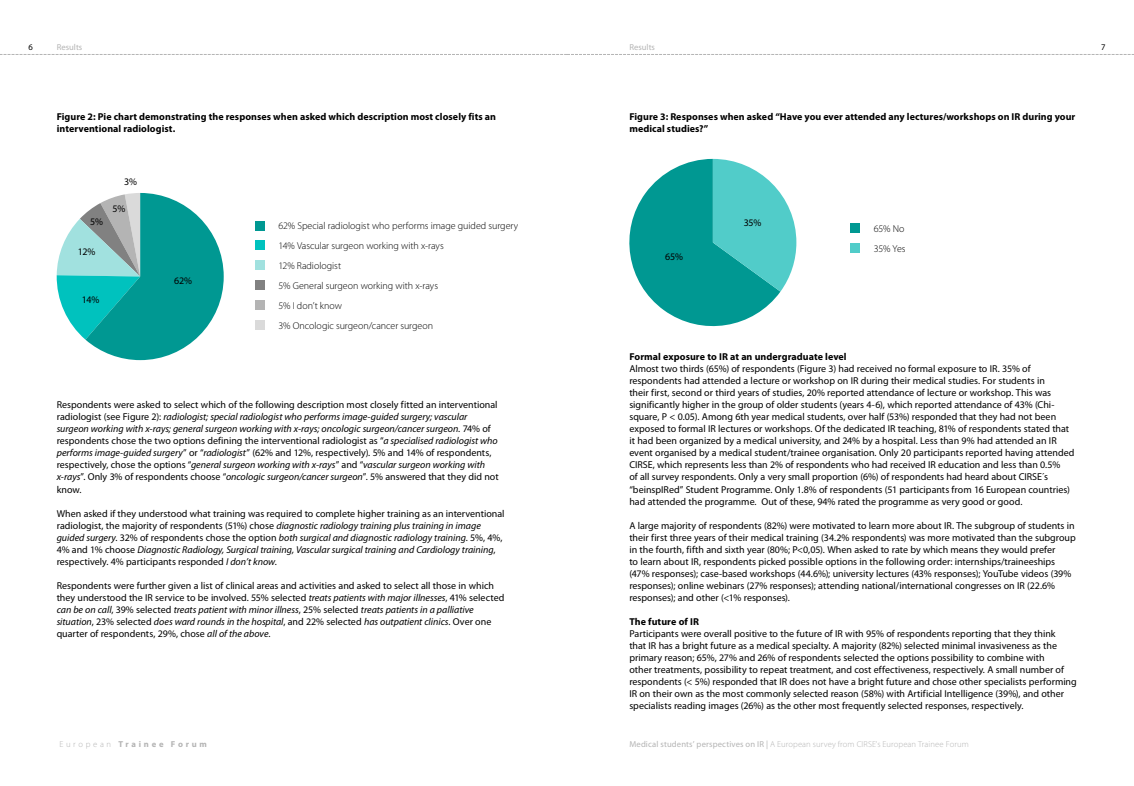
<style>
.page{position:relative;width:1134px;height:786px;background:#fff}
.page>*{position:absolute;margin:0;border:0;box-sizing:border-box;transform-origin:0 0}
.t1{font:10px/12px "Myriad Pro";color:#000}
.t2{font:700 10px/12px "Myriad Pro";letter-spacing:.005em;color:#000}
.t3{font:300 10px/19.8px "Myriad Pro";color:#000}
.t4{font:300 8.6px "Myriad Pro";letter-spacing:.01em;color:#b4b4b4}
.t5{font:700 8.6px "Myriad Pro";letter-spacing:.32em;color:#b4b4b4}
.t6{font:8.6px "Myriad Pro";letter-spacing:.005em;color:#b4b4b4}
.t7{font:8.6px "Myriad Pro";color:#000}
.s1{font-style:italic}
.s2{font-weight:300}
.s3{font-weight:400}
</style>
<div class="page">
<svg style="left:0;top:54px;width:1134px;height:1px"></svg>
<div style="left:255px;top:220px;width:10px;height:10px;background:#009892"></div>
<div style="left:850px;top:223px;width:10px;height:10px;background:#009892"></div>
<div style="left:255px;top:240px;width:10px;height:10px;background:#00c2be"></div>
<div style="left:850px;top:243px;width:10px;height:10px;background:#51ccc9"></div>
<div style="left:255px;top:260px;width:10px;height:10px;background:#a1e1df"></div>
<div style="left:255px;top:280px;width:10px;height:10px;background:#818181"></div>
<div style="left:255px;top:300px;width:10px;height:10px;background:#b4b4b4"></div>
<div style="left:255px;top:320px;width:10px;height:10px;background:#dadada"></div>
<svg style="left:56px;top:193px;width:168px;height:167px"></svg>
<svg style="left:629px;top:159px;width:167px;height:168px"></svg>
<p class="t6" style="left:57px;top:43px;width:27px">Results</p>
<p class="t6" style="left:629px;top:43px;width:27px">Results</p>
<p class="t7" style="left:28px;top:43px;width:6px">6</p>
<p class="t7" style="left:1101px;top:43px;width:6px">7</p>
<p class="t2" style="left:57px;top:111px;width:441px">Figure 2: Pie chart demonstrating the responses when asked which description most closely fits an interventional radiologist.</p>
<p class="t2" style="left:629px;top:111px;width:447px">Figure 3: Responses when asked “Have you ever attended any lectures/workshops on IR during your medical studies?”</p>
<p class="t1" style="left:124px;top:176px;width:14px">3%</p>
<p class="t1" style="left:90px;top:215px;width:14px">5%</p>
<p class="t1" style="left:78px;top:246px;width:19px">12%</p>
<p class="t1" style="left:113px;top:203px;width:14px">5%</p>
<p class="t1" style="left:82px;top:293px;width:19px">14%</p>
<p class="t1" style="left:174px;top:274px;width:19px">62%</p>
<p class="t1" style="left:744px;top:217px;width:19px">35%</p>
<p class="t3" style="left:279px;top:216px;width:241px">62% Special radiologist who performs image guided surgery</p>
<p class="t3" style="left:874px;top:219px;width:32px">65% No</p>
<p class="t3" style="left:279px;top:236px;width:167px">14% Vascular surgeon working with x-rays</p>
<p class="t3" style="left:874px;top:239px;width:33px">35% Yes</p>
<p class="t3" style="left:279px;top:256px;width:161px">12% Radiologist<br>5% General surgeon working with x-rays<br>5% I don’t know<br>3% Oncologic surgeon/cancer surgeon</p>
<p class="t1" style="left:665px;top:251px;width:19px">65%</p>
<p class="t1" style="left:57px;top:399px;width:443px">Respondents were asked to select which of the following description most closely fitted an interventional radiologist (see Figure 2): <span class="s1">radiologist; special radiologist who performs image-guided surgery; vascular surgeon working with x-rays; general surgeon working with x-rays; oncologic surgeon/cancer surgeon</span>. 74% of respondents chose the two options defining the interventional radiologist as “<span class="s1">a specialised radiologist who performs image-guided surgery</span>” or “<span class="s1">radiologist</span>” (62% and 12%, respectively). 5% and 14% of respondents, respectively, chose the options “<span class="s1">general surgeon working with x-rays</span>” and “<span class="s1">vascular surgeon working with x-rays</span>”. Only 3% of respondents choose “<span class="s1">oncologic surgeon/cancer surgeon</span>”. 5% answered that they did not know.</p>
<p class="t1" style="left:57px;top:507px;width:449px">When asked if they understood what training was required to complete higher training as an interventional radiologist, the majority of respondents (51%) chose <span class="s1">diagnostic radiology training plus training in image guided surgery</span>. 32% of respondents chose the option <span class="s1">both surgical and diagnostic radiology training</span>. 5%, 4%, 4% and 1% choose <span class="s1">Diagnostic Radiology, Surgical training, Vascular surgical training and Cardiology training</span>, respectively. 4% participants responded <span class="s1">I don’t know</span>.</p>
<p class="t1" style="left:57px;top:579px;width:449px">Respondents were further given a list of clinical areas and activities and asked to select all those in which they understood the IR service to be involved. 55% selected <span class="s1">treats patients with major illnesses</span>, 41% selected <span class="s1">can be on call</span>, 39% selected <span class="s1">treats patient with minor illness</span>, 25% selected <span class="s1">treats patients in a palliative situation</span>, 23% selected <span class="s1">does ward rounds in the hospital</span>, and 22% selected <span class="s1">has outpatient clinics</span>. Over one quarter of respondents, 29%, chose <span class="s1">all of the above</span>.</p>
<p class="t2" style="left:629px;top:351px;width:219px">Formal exposure to IR at an undergraduate level</p>
<p class="t1" style="left:629px;top:363px;width:447px">Almost two thirds (65%) of respondents (Figure 3) had received no formal exposure to IR. 35% of respondents had attended a lecture or workshop on IR during their medical studies. For students in<br>their first, second or third years of studies, 20% reported attendance of lecture or workshop. This was significantly higher in the group of older students (years 4-6), which reported attendance of 43% (Chi&shy;square, P &lt; 0.05). Among 6th year medical students, over half (53%) responded that they had not been exposed to formal IR lectures or workshops. Of the dedicated IR teaching, 81% of respondents stated that it had been organized by a medical university, and 24% by a hospital. Less than 9% had attended an IR event organised by a medical student/trainee organisation. Only 20 participants reported having attended CIRSE, which represents less than 2% of respondents who had received IR education and less than 0.5%<br>of all survey respondents. Only a very small proportion (6%) of respondents had heard about CIRSE´s “beinspIRed” Student Programme. Only 1.8% of respondents (51 participants from 16 European countries) had attended the programme. Out of these, 94% rated the programme as very good or good.</p>
<p class="t1" style="left:629px;top:519px;width:448px">A large majority of respondents (82%) were motivated to learn more about IR. The subgroup of students in their first three years of their medical training (34.2% respondents) was more motivated than the subgroup in the fourth, fifth and sixth year (80%; P&lt;0,05). When asked to rate by which means they would prefer<br>to learn about IR, respondents picked possible options in the following order: internships/traineeships (47% responses); case-based workshops (44.6%); university lectures (43% responses); YouTube videos (39% responses); online webinars (27% responses); attending national/international congresses on IR (22.6% responses); and other (&lt;1% responses).</p>
<p class="t2" style="left:629px;top:615px;width:71px">The future of IR</p>
<p class="t1" style="left:629px;top:627px;width:449px">Participants were overall positive to the future of IR with 95% of respondents reporting that they think<br>that IR has a bright future as a medical specialty. A majority (82%) selected minimal invasiveness as the primary reason; 65%, 27% and 26% of respondents selected the options possibility to combine with<br>other treatments, possibility to repeat treatment, and cost effectiveness, respectively. A small number of respondents (&lt; 5%) responded that IR does not have a bright future and chose other specialists performing IR on their own as the most commonly selected reason (58%) with Artificial Intelligence (39%), and other specialists reading images (26%) as the other most frequently selected responses, respectively.</p>
<p class="t5" style="left:60px;top:739px;width:149px"><span class="s2">European</span> Trainee Forum</p>
<p class="t4" style="left:629px;top:739px;width:341px"><span class="s3">Medical students’ perspectives on IR |</span> A European survey from CIRSE’s European Trainee Forum</p>
</div>
